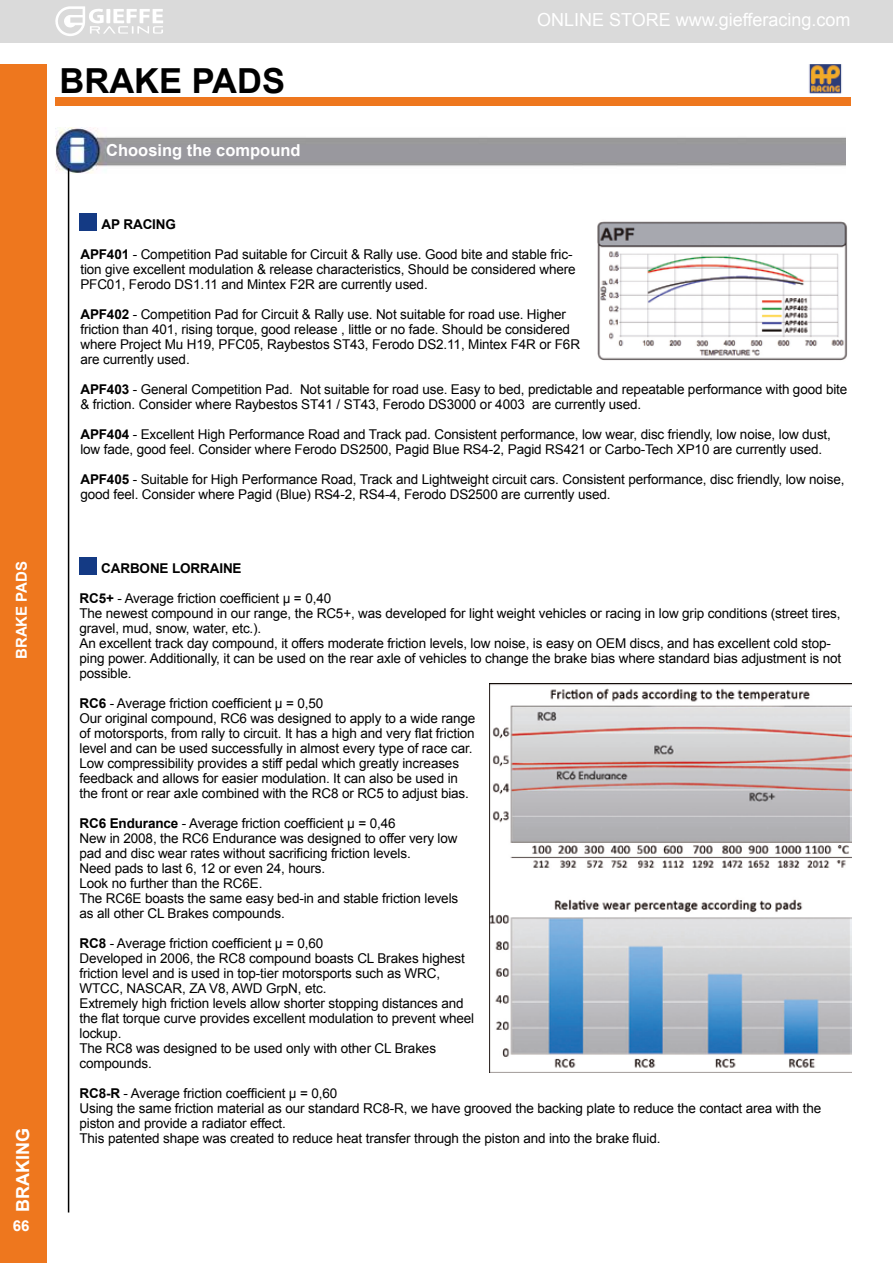
<style>
.page{position:relative;width:893px;height:1263px;background:#fff}
.page>*{position:absolute;margin:0;border:0;box-sizing:border-box;transform-origin:0 0}
.t1{font:700 34.5px "Arial";color:#000}
.t2{font:18px "Arial";color:#fff}
.t3{font:700 18px "Arial";color:#fff}
.t4{font:700 16.5px "Arial";color:#fff}
.t5{font:700 15px "Arial";color:#fff}
.t6{font:13.5px/15px "Arial";letter-spacing:-.01em;color:#000}
.t7{font:700 13.5px "Arial";letter-spacing:-.01em;color:#000}
.s1{font-weight:700}
</style>
<div class="page">
<div style="left:0;top:0;width:893px;height:43px;background:#dadada"></div>
<div style="left:0;top:64px;width:47px;height:1199px;background:#ee771e"></div>
<img style="left:809px;top:64px;width:33px;height:30px">
<img style="left:55px;top:6px;width:30px;height:30px">
<div style="left:55px;top:97px;width:795px;height:9px;background:#ee771e"></div>
<img style="left:55px;top:128px;width:791px;height:46px">
<hr style="left:68px;top:168px;width:1px;height:1044px;background:#000">
<div style="left:79px;top:557px;width:17px;height:17px;background:#143a84"></div>
<img style="left:489px;top:684px;width:362px;height:389px">
<div style="left:79px;top:214px;width:17px;height:17px;background:#143a84"></div>
<img style="left:597px;top:221px;width:251px;height:140px">
<p class="t5" style="left:12px;top:659px;width:100px;rotate:-90deg">BRAKE PADS</p>
<h2 class="t3" style="left:11px;top:1212px;width:85px;rotate:-90deg">BRAKING</h2>
<p class="t5" style="left:13px;top:1216px;width:18px">66</p>
<h1 class="t1" style="left:60px;top:58px;width:227px">BRAKE PADS</h1>
<p class="t4" style="left:106px;top:139px;width:196px">Choosing the compound</p>
<h2 class="t2" style="left:537px;top:8px;width:315px">ONLINE STORE www.giefferacing.com</h2>
<p class="t7" style="left:102px;top:215px;width:76px">AP RACING</p>
<p class="t6" style="left:80px;top:247px;width:497px"><span class="s1">APF401</span> - Competition Pad suitable for Circuit &amp; Rally use. Good bite and stable fric&shy;tion give excellent modulation &amp; release characteristics, Should be considered where<br>PFC01, Ferodo DS1.11 and Mintex F2R are currently used.</p>
<p class="t6" style="left:80px;top:307px;width:501px"><span class="s1">APF402</span> - Competition Pad for Circuit &amp; Rally use. Not suitable for road use. Higher friction than 401, rising torque, good release , little or no fade. Should be considered where Project Mu H19, PFC05, Raybestos ST43, Ferodo DS2.11, Mintex F4R or F6R are currently used.</p>
<p class="t6" style="left:80px;top:382px;width:768px"><span class="s1">APF403</span> - General Competition Pad. Not suitable for road use. Easy to bed, predictable and repeatable performance with good bite &amp; friction. Consider where Raybestos ST41 / ST43, Ferodo DS3000 or 4003 are currently used.</p>
<p class="t6" style="left:80px;top:427px;width:752px"><span class="s1">APF404</span> - Excellent High Performance Road and Track pad. Consistent performance, low wear, disc friendly, low noise, low dust, low fade, good feel. Consider where Ferodo DS2500, Pagid Blue RS4-2, Pagid RS421 or Carbo-Tech XP10 are currently used.</p>
<p class="t6" style="left:80px;top:472px;width:766px"><span class="s1">APF405</span> - Suitable for High Performance Road, Track and Lightweight circuit cars. Consistent performance, disc friendly, low noise, good feel. Consider where Pagid (Blue) RS4-2, RS4-4, Ferodo DS2500 are currently used.</p>
<p class="t7" style="left:101px;top:559px;width:142px">CARBONE LORRAINE</p>
<p class="t6" style="left:79px;top:591px;width:763px"><span class="s1">RC5+</span> - Average friction coefficient μ = 0,40<br>The newest compound in our range, the RC5+, was developed for light weight vehicles or racing in low grip conditions (street tires, gravel, mud, snow, water, etc.).<br>An excellent track day compound, it offers moderate friction levels, low noise, is easy on OEM discs, and has excellent cold stop&shy;ping power. Additionally, it can be used on the rear axle of vehicles to change the brake bias where standard bias adjustment is not possible.</p>
<p class="t6" style="left:79px;top:696px;width:397px"><span class="s1">RC6</span> - Average friction coefficient μ = 0,50<br>Our original compound, RC6 was designed to apply to a wide range of motorsports, from rally to circuit. It has a high and very flat friction level and can be used successfully in almost every type of race car.<br>Low compressibility provides a stiff pedal which greatly increases feedback and allows for easier modulation. It can also be used in the front or rear axle combined with the RC8 or RC5 to adjust bias.</p>
<p class="t6" style="left:79px;top:816px;width:380px"><span class="s1">RC6 Endurance</span> - Average friction coefficient μ = 0,46<br>New in 2008, the RC6 Endurance was designed to offer very low pad and disc wear rates without sacrificing friction levels.<br>Need pads to last 6, 12 or even 24, hours.<br>Look no further than the RC6E.<br>The RC6E boasts the same easy bed-in and stable friction levels as all other CL Brakes compounds.</p>
<p class="t6" style="left:79px;top:936px;width:396px"><span class="s1">RC8</span> - Average friction coefficient μ = 0,60<br>Developed in 2006, the RC8 compound boasts CL Brakes highest friction level and is used in top-tier motorsports such as WRC, WTCC, NASCAR, ZA V8, AWD GrpN, etc.<br>Extremely high friction levels allow shorter stopping distances and the flat torque curve provides excellent modulation to prevent wheel lockup.<br>The RC8 was designed to be used only with other CL Brakes compounds.</p>
<p class="t6" style="left:79px;top:1086px;width:743px"><span class="s1">RC8-R</span> - Average friction coefficient μ = 0,60<br>Using the same friction material as our standard RC8-R, we have grooved the backing plate to reduce the contact area with the piston and provide a radiator effect.<br>This patented shape was created to reduce heat transfer through the piston and into the brake fluid.</p>
</div>
